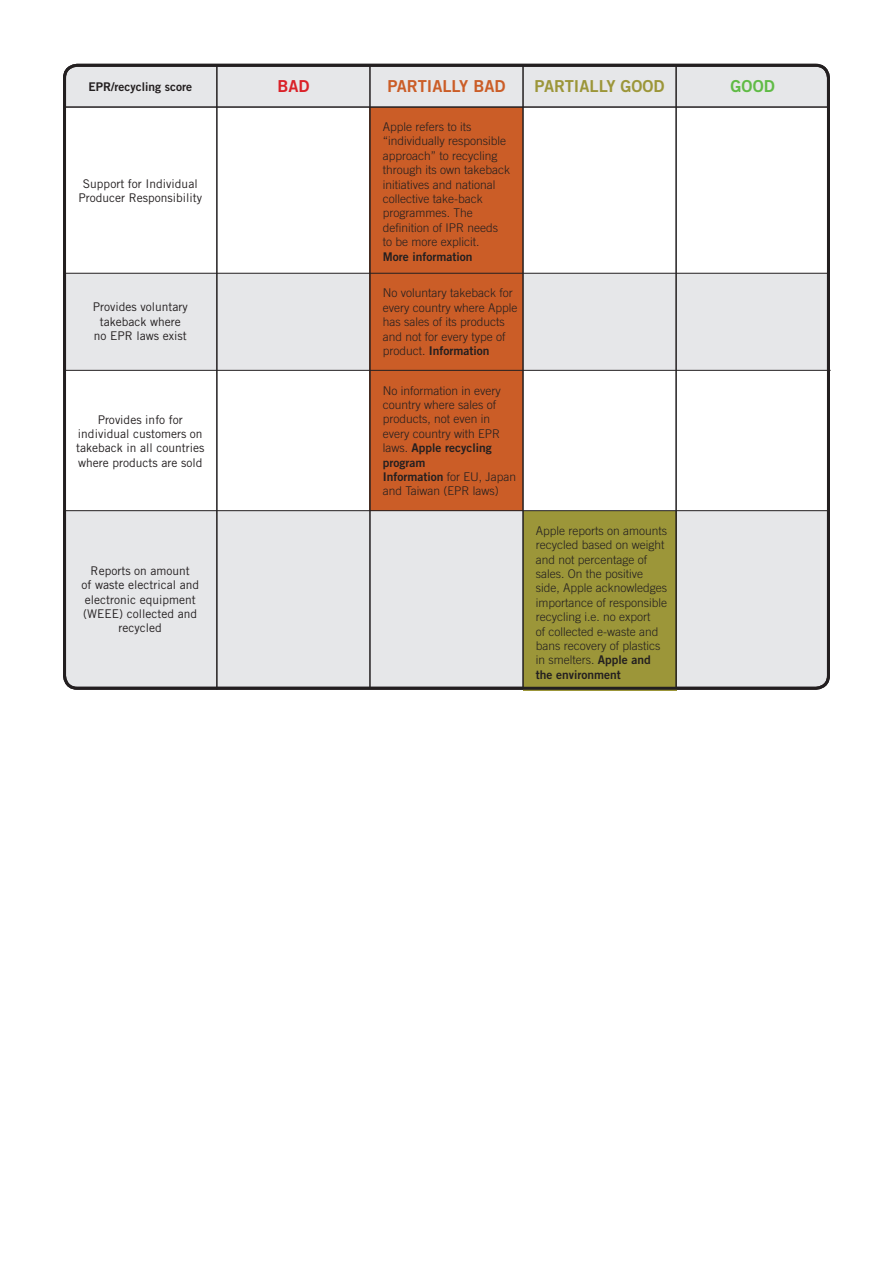
<style>
.page{position:relative;width:893px;height:1263px;background:#fff}
.page>*{position:absolute;margin:0;border:0;box-sizing:border-box;transform-origin:0 0}
.t1{font:16.5px "Trade Gothic Bold Two";color:#9c9639}
.t2{font:16.5px "Trade Gothic Bold Two";color:#cb5d27}
.t3{font:16.5px "Trade Gothic Bold Two";color:#60bb46}
.t4{font:16.5px "Trade Gothic Bold Two";color:#da2128}
.t5{font:300 12px/14.4px "Trade Gothic";color:#231f20}
.t6{font:12px/14.4px "Trade Gothic";color:#231f20;text-align:center}
.t7{font:12px/14.4px "Trade Gothic Bold Two";color:#231f20}
.s1{font-family:"Trade Gothic";font-weight:300}
.s2{font-family:"Trade Gothic Bold Two";font-weight:400}
</style>
<div class="page">
<div style="left:65px;top:65px;width:763px;height:623px;background:#e6e7e9;border-radius:13px"></div>
<div style="left:64px;top:371px;width:765px;height:140px;background:#fff"></div>
<div style="left:64px;top:107px;width:764px;height:166px;background:#fff"></div>
<div style="left:370px;top:107px;width:153px;height:166px;background:#cb5d27"></div>
<div style="left:370px;top:274px;width:153px;height:97px;background:#cb5d27"></div>
<div style="left:370px;top:371px;width:153px;height:140px;background:#cb5d27"></div>
<div style="left:523px;top:511px;width:153px;height:179px;background:#9c9639"></div>
<hr style="left:65px;top:370px;width:766px;height:1px;background:#231f20">
<hr style="left:64px;top:273px;width:765px;height:1px;background:#231f20">
<hr style="left:64px;top:510px;width:765px;height:1px;background:#231f20">
<hr style="left:64px;top:106px;width:765px;height:2px;background:#231f20">
<hr style="left:216px;top:65px;width:2px;height:625px;background:#231f20">
<hr style="left:369px;top:65px;width:2px;height:623px;background:#231f20">
<hr style="left:522px;top:65px;width:2px;height:624px;background:#231f20">
<hr style="left:675px;top:65px;width:2px;height:623px;background:#231f20">
<div style="left:63px;top:64px;width:767px;height:626px;border:3px solid #231f20;border-radius:13px"></div>
<p class="t7" style="left:88px;top:79px;width:105px">EPR/recycling score</p>
<h1 class="t4" style="left:277px;top:76px;width:34px">BAD</h1>
<h1 class="t2" style="left:387px;top:76px;width:120px">PARTIALLY BAD</h1>
<h1 class="t1" style="left:534px;top:76px;width:132px">PARTIALLY GOOD</h1>
<h1 class="t3" style="left:731px;top:76px;width:46px">GOOD</h1>
<p class="t6" style="left:78px;top:176px;width:125px">Support for Individual<br>Producer Responsibility</p>
<p class="t6" style="left:93px;top:300px;width:96px">Provides voluntary takeback where no EPR laws exist</p>
<p class="t6" style="left:76px;top:412px;width:130px">Provides info for individual customers on takeback in all countries where products are sold</p>
<p class="t6" style="left:81px;top:563px;width:119px">Reports on amount<br>of waste electrical and electronic equipment (WEEE) collected and recycled</p>
<p class="t5" style="left:383px;top:119px;width:129px">Apple refers to its “individually responsible approach” to recycling through its own takeback initiatives and national collective take-back programmes. The definition of IPR needs to be more explicit.</p>
<p class="t7" style="left:383px;top:249px;width:91px">More information</p>
<p class="t5" style="left:383px;top:286px;width:136px">No voluntary takeback for every country where Apple has sales of its products and not for every type of</p>
<p class="t7" style="left:383px;top:343px;width:108px"><span class="s1">product.</span> Information</p>
<p class="t5" style="left:383px;top:383px;width:119px">No information in every country where sales of products, not even in every country with EPR</p>
<p class="t7" style="left:383px;top:440px;width:135px"><span class="s1">laws.</span> Apple recycling program<br>Information <span class="s1">for EU, Japan</span></p>
<p class="t5" style="left:383px;top:484px;width:118px">and Taiwan (EPR laws)</p>
<p class="t5" style="left:536px;top:523px;width:133px">Apple reports on amounts recycled based on weight and not percentage of sales. On the positive side, Apple acknowledges importance of responsible recycling i.e. no export<br>of collected e-waste and bans recovery of plastics in smelters. <span class="s2">Apple and</span></p>
<p class="t7" style="left:536px;top:667px;width:86px">the environment</p>
</div>
